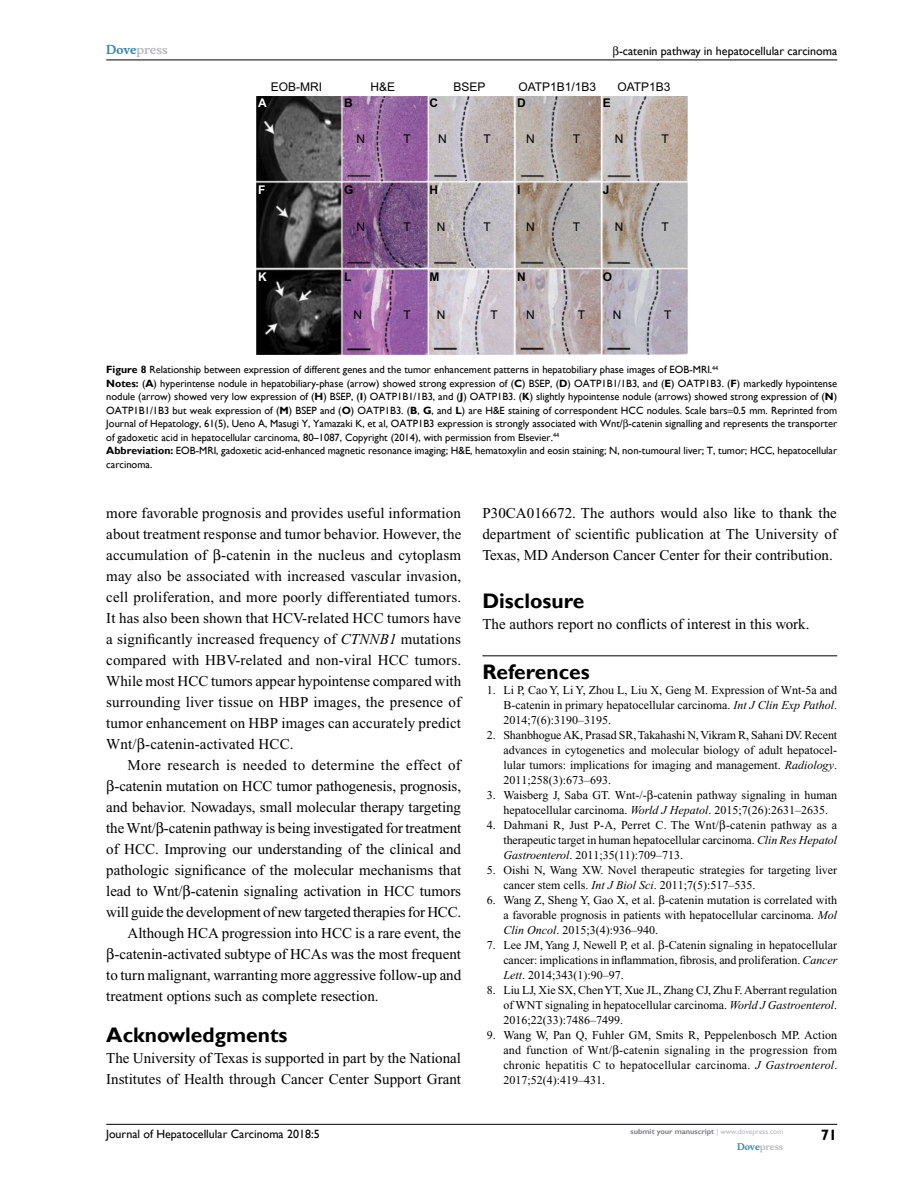
<style>
.page{position:relative;width:918px;height:1188px;background:#fff}
.page>*{position:absolute;margin:0;border:0;box-sizing:border-box;transform-origin:0 0}
.t1{font:700 21px "Gill Sans";color:#000}
.t2{font:15px/21px "Times New Roman";color:#000;text-align:justify}
.t3{font:15px "Times New Roman";letter-spacing:.025em;color:#000}
.t4{font:700 15px "Gill Sans";color:#000}
.t5{font:12px/15px "Times New Roman";color:#000;text-align:justify}
.t6{font:12px "Gill Sans";color:#000}
.t7{font:12px "Arial";color:#000}
.t8{font:700 12px "Arial";color:#000}
.t9{font:700 12px "Musee";color:#b8babc}
.t10{font:700 12px "Arial";color:#fff}
.t11{font:10.5px/13.5px "Gill Sans";color:#000}
.t12{font:700 9px "Musee";color:#b8babc}
.t13{font:700 7.5px "Gill Sans";color:#808285}
.s1{color:#3785ad}
.s2{font-weight:700}
.s3{font-style:italic}
.s4{font-weight:400;color:#b8babc}
</style>
<div class="page">
<hr style="left:106px;top:1124px;width:731px;height:1px;background:#000">
<hr style="left:106px;top:60px;width:731px;height:1px;background:#000">
<hr style="left:482px;top:655px;width:355px;height:1px;background:#000">
<img style="left:256px;top:96px;width:431px;height:258px">
<p class="t9" style="left:106px;top:43px;width:63px"><span class="s1">Dove</span>press</p>
<p class="t6" style="left:619px;top:44px;width:220px">-catenin pathway in hepatocellular carcinoma</p>
<p class="t7" style="left:371px;top:79px;width:26px">H&amp;E</p>
<p class="t7" style="left:271px;top:79px;width:53px">EOB-MRI</p>
<p class="t7" style="left:453px;top:79px;width:34px">BSEP</p>
<p class="t7" style="left:518px;top:79px;width:79px">OATP1B1/1B3</p>
<p class="t7" style="left:618px;top:79px;width:55px">OATP1B3</p>
<p class="t10" style="left:258px;top:95px;width:10px">A</p>
<p class="t8" style="left:344px;top:95px;width:10px">B</p>
<p class="t8" style="left:429px;top:95px;width:10px">C</p>
<p class="t8" style="left:517px;top:95px;width:10px">D</p>
<p class="t8" style="left:603px;top:95px;width:10px">E</p>
<p class="t7" style="left:357px;top:131px;width:10px">N</p>
<p class="t7" style="left:403px;top:131px;width:9px">T</p>
<p class="t7" style="left:438px;top:131px;width:10px">N</p>
<p class="t7" style="left:484px;top:131px;width:9px">T</p>
<p class="t7" style="left:526px;top:131px;width:10px">N</p>
<p class="t7" style="left:573px;top:131px;width:9px">T</p>
<p class="t7" style="left:615px;top:131px;width:10px">N</p>
<p class="t7" style="left:662px;top:131px;width:9px">T</p>
<p class="t10" style="left:258px;top:181px;width:9px">F</p>
<p class="t8" style="left:344px;top:181px;width:11px">G</p>
<p class="t8" style="left:429px;top:181px;width:10px">H</p>
<p class="t8" style="left:517px;top:181px;width:5px">I</p>
<p class="t8" style="left:603px;top:181px;width:8px">J</p>
<p class="t7" style="left:357px;top:219px;width:10px">N</p>
<p class="t7" style="left:403px;top:219px;width:9px">T</p>
<p class="t7" style="left:437px;top:219px;width:10px">N</p>
<p class="t7" style="left:484px;top:219px;width:9px">T</p>
<p class="t7" style="left:526px;top:219px;width:10px">N</p>
<p class="t7" style="left:573px;top:219px;width:9px">T</p>
<p class="t7" style="left:615px;top:219px;width:10px">N</p>
<p class="t7" style="left:662px;top:219px;width:9px">T</p>
<p class="t10" style="left:258px;top:268px;width:10px">K</p>
<p class="t8" style="left:344px;top:268px;width:9px">L</p>
<p class="t8" style="left:429px;top:268px;width:11px">M</p>
<p class="t8" style="left:517px;top:268px;width:10px">N</p>
<p class="t8" style="left:603px;top:268px;width:11px">O</p>
<p class="t7" style="left:354px;top:307px;width:10px">N</p>
<p class="t7" style="left:403px;top:307px;width:9px">T</p>
<p class="t7" style="left:437px;top:307px;width:10px">N</p>
<p class="t7" style="left:491px;top:307px;width:9px">T</p>
<p class="t7" style="left:526px;top:307px;width:10px">N</p>
<p class="t7" style="left:578px;top:307px;width:9px">T</p>
<p class="t7" style="left:613px;top:307px;width:10px">N</p>
<p class="t7" style="left:664px;top:307px;width:9px">T</p>
<p class="t11" style="left:106px;top:363px;width:732px"><span class="s2">Figure 8</span> Relationship between expression of different genes and the tumor enhancement patterns in hepatobiliary phase images of EOB-MRI.<sup>44<br></sup><span class="s2">Notes:</span> (<span class="s2">A</span>) hyperintense nodule in hepatobiliary-phase (arrow) showed strong expression of (<span class="s2">C</span>) BSEP, (<span class="s2">D</span>) OATP1B1/1B3, and (<span class="s2">E</span>) OATP1B3. (<span class="s2">F</span>) markedly hypointense nodule (arrow) showed very low expression of (<span class="s2">H</span>) BSEP, (<span class="s2">I</span>) OATP1B1/1B3, and (<span class="s2">J</span>) OATP1B3. (<span class="s2">K</span>) slightly hypointense nodule (arrows) showed strong expression of (<span class="s2">N</span>)<br>OATP1B1/1B3 but weak expression of (<span class="s2">M</span>) BSEP and (<span class="s2">O</span>) OATP1B3. (<span class="s2">B</span>, <span class="s2">G</span>, and <span class="s2">L</span>) are H&amp;E staining of correspondent HCC nodules. Scale bars 0.5 mm. Reprinted from Journal of Hepatology, 61(5), Ueno A, Masugi Y, Yamazaki K, et al, OATP1B3 expression is strongly associated with Wnt/ -catenin signalling and represents the transporter of gadoxetic acid in hepatocellular carcinoma, 80–1087, Copyright (2014), with permission from Elsevier.<sup>44<br></sup><span class="s2">Abbreviation:</span> EOB-MRI, gadoxetic acid-enhanced magnetic resonance imaging; H&amp;E, hematoxylin and eosin staining; N, non-tumoural liver; T, tumor; HCC, hepatocellular carcinoma.</p>
<p class="t2" style="left:106px;top:503px;width:357px">more favorable prognosis and provides useful information about treatment response and tumor behavior. However, the accumulation of -catenin in the nucleus and cytoplasm may also be associated with increased vascular invasion, cell proliferation, and more poorly differentiated tumors.<br>It has also been shown that HCV-related HCC tumors have a significantly increased frequency of <span class="s3">CTNNB1</span> mutations compared with HBV-related and non-viral HCC tumors.<br>While most HCC tumors appear hypointense compared with surrounding liver tissue on HBP images, the presence of tumor enhancement on HBP images can accurately predict Wnt/ -catenin-activated HCC.</p>
<p class="t3" style="left:128px;top:757px;width:335px">More research is needed to determine the effect of</p>
<p class="t2" style="left:114px;top:776px;width:348px">-catenin mutation on HCC tumor pathogenesis, prognosis,</p>
<p class="t2" style="left:106px;top:797px;width:356px">and behavior. Nowadays, small molecular therapy targeting</p>
<p class="t2" style="left:106px;top:818px;width:356px">the Wnt/ -catenin pathway is being investigated for treatment</p>
<p class="t2" style="left:106px;top:839px;width:356px">of HCC. Improving our understanding of the clinical and</p>
<p class="t2" style="left:106px;top:860px;width:357px">pathologic significance of the molecular mechanisms that</p>
<p class="t2" style="left:106px;top:881px;width:356px">lead to Wnt/ -catenin signaling activation in HCC tumors</p>
<p class="t2" style="left:106px;top:902px;width:357px">will guide the development of new targeted therapies for HCC.</p>
<p class="t2" style="left:128px;top:923px;width:335px">Although HCA progression into HCC is a rare event, the</p>
<p class="t2" style="left:115px;top:944px;width:348px">-catenin-activated subtype of HCAs was the most frequent</p>
<p class="t2" style="left:106px;top:965px;width:356px">to turn malignant, warranting more aggressive follow-up and</p>
<p class="t2" style="left:106px;top:986px;width:274px">treatment options such as complete resection.</p>
<h1 class="t1" style="left:106px;top:1022px;width:183px">Acknowledgments</h1>
<p class="t2" style="left:106px;top:1047px;width:356px">The University of Texas is supported in part by the National<br>Institutes of Health through Cancer Center Support Grant</p>
<p class="t2" style="left:482px;top:503px;width:356px">P30CA016672. The authors would also like to thank the department of scientific publication at The University of Texas, MD Anderson Cancer Center for their contribution.</p>
<h1 class="t1" style="left:482px;top:589px;width:103px">Disclosure</h1>
<p class="t2" style="left:482px;top:614px;width:329px">The authors report no conflicts of interest in this work.</p>
<h1 class="t1" style="left:482px;top:659px;width:109px">References</h1>
<p class="t5" style="left:503px;top:682px;width:335px;text-indent:-16px">1. Li P, Cao Y, Li Y, Zhou L, Liu X, Geng M. Expression of Wnt-5a and B-catenin in primary hepatocellular carcinoma. <span class="s3">Int J Clin Exp Pathol</span>.<br>2014;7(6):3190–3195.</p>
<p class="t5" style="left:503px;top:727px;width:335px;text-indent:-16px">2. Shanbhogue AK, Prasad SR, Takahashi N, Vikram R, Sahani DV. Recent advances in cytogenetics and molecular biology of adult hepatocel&shy;lular tumors: implications for imaging and management. <span class="s3">Radiology</span>.<br>2011;258(3):673–693.</p>
<p class="t5" style="left:503px;top:787px;width:335px;text-indent:-16px">3. Waisberg J, Saba GT. Wnt-/- -catenin pathway signaling in human hepatocellular carcinoma. <span class="s3">World J Hepatol</span>. 2015;7(26):2631–2635.</p>
<p class="t5" style="left:503px;top:817px;width:335px;text-indent:-16px">4. Dahmani R, Just P-A, Perret C. The Wnt/ -catenin pathway as a therapeutic target in human hepatocellular carcinoma. <span class="s3">Clin Res Hepatol Gastroenterol</span>. 2011;35(11):709–713.</p>
<p class="t5" style="left:503px;top:862px;width:335px;text-indent:-16px">5. Oishi N, Wang XW. Novel therapeutic strategies for targeting liver cancer stem cells. <span class="s3">Int J Biol Sci</span>. 2011;7(5):517–535.</p>
<p class="t5" style="left:503px;top:892px;width:335px;text-indent:-16px">6. Wang Z, Sheng Y, Gao X, et al. -catenin mutation is correlated with a favorable prognosis in patients with hepatocellular carcinoma. <span class="s3">Mol Clin Oncol</span>. 2015;3(4):936–940.</p>
<p class="t5" style="left:503px;top:937px;width:336px;text-indent:-16px">7. Lee JM, Yang J, Newell P, et al. -Catenin signaling in hepatocellular cancer: implications in inflammation, fibrosis, and proliferation. <span class="s3">Cancer Lett</span>. 2014;343(1):90–97.</p>
<p class="t5" style="left:503px;top:982px;width:335px;text-indent:-16px">8. Liu LJ, Xie SX, Chen YT, Xue JL, Zhang CJ, Zhu F. Aberrant regulation of WNT signaling in hepatocellular carcinoma. <span class="s3">World J Gastroenterol</span>.<br>2016;22(33):7486–7499.</p>
<p class="t5" style="left:503px;top:1027px;width:336px;text-indent:-16px">9. Wang W, Pan Q, Fuhler GM, Smits R, Peppelenbosch MP. Action and function of Wnt/ -catenin signaling in the progression from chronic hepatitis C to hepatocellular carcinoma. <span class="s3">J Gastroenterol</span>.<br>2017;52(4):419–431.</p>
<p class="t6" style="left:106px;top:1127px;width:215px">Journal of Hepatocellular Carcinoma 2018:5</p>
<p class="t13" style="left:631px;top:1127px;width:154px">submit your manuscript <span class="s4">| www.dovepress.com</span></p>
<p class="t12" style="left:737px;top:1141px;width:48px"><span class="s1">Dove</span>press</p>
<p class="t4" style="left:821px;top:1126px;width:18px">71</p>
</div>
